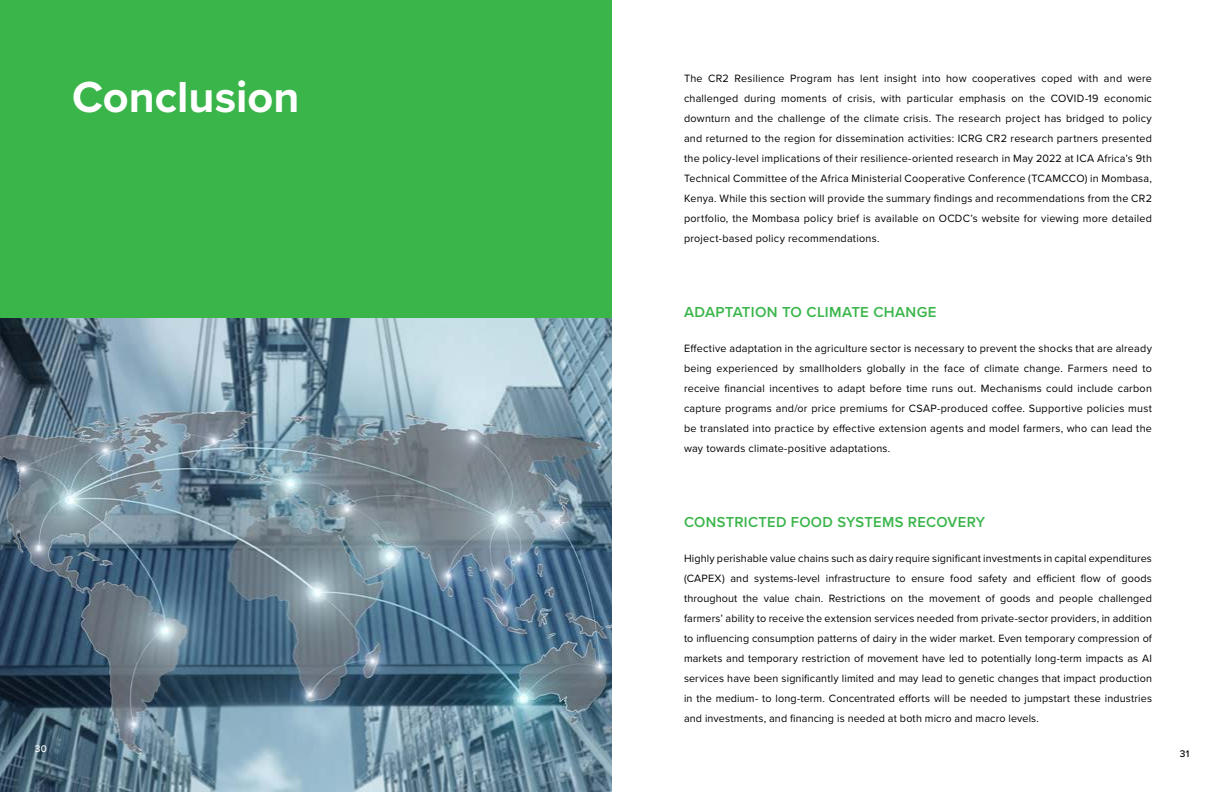
<style>
.page{position:relative;width:1224px;height:792px;background:#fff}
.page>*{position:absolute;margin:0;border:0;box-sizing:border-box;transform-origin:0 0}
.t1{font:700 45px "Proxima Nova";color:#fff}
.t2{font:600 15px "Proxima Nova";letter-spacing:.025em;color:#3ab54a}
.t3{font:11px/20px "Proxima Nova";letter-spacing:.02em;color:#000;text-align:justify}
.t4{font:500 10px "Proxima Nova";color:#000}
.t5{font:500 10px "Proxima Nova";color:#fff}
</style>
<div class="page">
<img style="left:0;top:318px;width:612px;height:474px">
<div style="left:0;top:0;width:612px;height:318px;background:#3ab54a"></div>
<p class="t5" style="left:35px;top:744px;width:13px">30</p>
<h1 class="t1" style="left:72px;top:78px;width:229px">Conclusion</h1>
<p class="t3" style="left:684px;top:69px;width:470px">The CR2 Resilience Program has lent insight into how cooperatives coped with and were challenged during moments of crisis, with particular emphasis on the COVID-19 economic downturn and the challenge of the climate crisis. The research project has bridged to policy and returned to the region for dissemination activities: ICRG CR2 research partners presented the policy-level implications of their resilience-oriented research in May 2022 at ICA Africa’s 9th Technical Committee of the Africa Ministerial Cooperative Conference (TCAMCCO) in Mombasa, Kenya. While this section will provide the summary findings and recommendations from the CR2 portfolio, the Mombasa policy brief is available on OCDC’s website for viewing more detailed project-based policy recommendations.</p>
<h2 class="t2" style="left:684px;top:305px;width:254px">ADAPTATION TO CLIMATE CHANGE</h2>
<p class="t3" style="left:684px;top:339px;width:470px">Effective adaptation in the agriculture sector is necessary to prevent the shocks that are already being experienced by smallholders globally in the face of climate change. Farmers need to receive financial incentives to adapt before time runs out. Mechanisms could include carbon capture programs and/or price premiums for CSAP-produced coffee. Supportive policies must be translated into practice by effective extension agents and model farmers, who can lead the way towards climate-positive adaptations.</p>
<h2 class="t2" style="left:684px;top:515px;width:303px">CONSTRICTED FOOD SYSTEMS RECOVERY</h2>
<p class="t3" style="left:684px;top:549px;width:470px">Highly perishable value chains such as dairy require significant investments in capital expenditures (CAPEX) and systems-level infrastructure to ensure food safety and efficient flow of goods throughout the value chain. Restrictions on the movement of goods and people challenged farmers’ ability to receive the extension services needed from private-sector providers, in addition to influencing consumption patterns of dairy in the wider market. Even temporary compression of markets and temporary restriction of movement have led to potentially long-term impacts as AI services have been significantly limited and may lead to genetic changes that impact production in the medium- to long-term. Concentrated efforts will be needed to jumpstart these industries and investments, and financing is needed at both micro and macro levels.</p>
<p class="t4" style="left:1180px;top:749px;width:11px">31</p>
</div>
